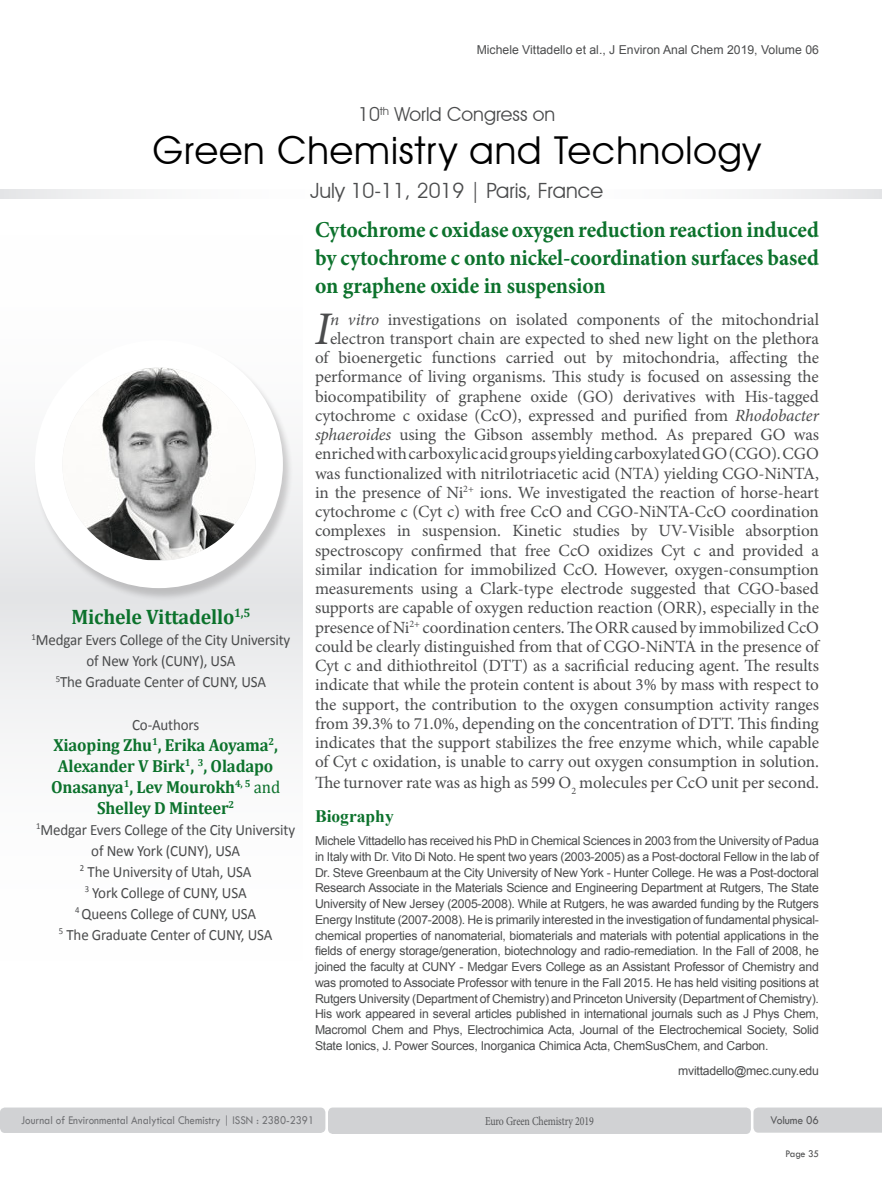
<style>
.page{position:relative;width:882px;height:1197px;background:#fff}
.page>*{position:absolute;margin:0;border:0;box-sizing:border-box;transform-origin:0 0}
.Abstract{font:italic 46.73px "Minion Pro";color:#4b4c4d}
.t1{font:38.5px "Avant Garde IT Cby BT";letter-spacing:.025em;color:#000}
.Abstract-2{font:700 22.75px/28px "Minion Pro";letter-spacing:-.005em;color:#0c722c;text-align:justify;scale:.95 1}
.t2{font:21px "Avant Garde IT Cby BT";color:#4b4c4d}
.t3{font:700 21px "Cambria";letter-spacing:-.01em;color:#0c722c;scale:.95 1}
.t4{font:19.25px "Avant Garde IT Cby BT";color:#4b4c4d}
.t5{font:700 17.5px/21px "Cambria";letter-spacing:-.01em;color:#0c722c;text-align:center;scale:.95 1}
.Bio_Heading{font:700 17.5px "Times New Roman";color:#0c722c}
.Abstract-3{font:17.15px/19.2px "Minion Pro";letter-spacing:-.005em;color:#4b4c4d;text-align:right}
.t6{font:15.75px/21px "Calibri";letter-spacing:-.01em;color:#4b4c4d;text-align:center;scale:.95 1}
.Biography{font:12.25px/15.8px "Arial";letter-spacing:-.02em;color:#4b4c4d;text-align:justify}
.t7{font:12.25px "Tw Cen";color:#717275;scale:.9 1}
.Biography-2{font:12.25px "Arial";color:#4b4c4d}
.t8{font:12.25px "Minion Pro";letter-spacing:-.01em;color:#57585a;scale:.81 1}
.t9{font:12.25px "Tw Cen";letter-spacing:-.01em;color:#57585a;scale:.95 1}
.t10{font:10.5px "Tw Cen";letter-spacing:-.02em;color:#4b4c4d;scale:.95 1}
.s1{font-weight:400}
.s2{font-style:italic}
</style>
<div class="page">
<div style="left:0;top:1108px;width:325px;height:25px;background:#d1d2d4;border-radius:5px"></div>
<div style="left:328px;top:1108px;width:423px;height:26px;background:#d1d2d4;border-radius:5px"></div>
<svg style="left:0;top:189px;width:882px;height:9px"></svg>
<div style="left:0;top:597px;width:302px;height:393px;background:linear-gradient(to bottom,#e9eaeb,#fff)"></div>
<div style="left:0;top:205px;width:302px;height:392px;background:linear-gradient(to bottom,#fff,#e9eaeb)"></div>
<div style="left:753px;top:1108px;width:129px;height:25px;background:#d1d2d4"></div>
<div style="left:34px;top:341px;width:260px;height:260px;background:#231f20;opacity:.2"></div>
<div style="left:35px;top:340px;width:248px;height:248px;background:#fff;border-radius:50%"></div>
<img style="left:62px;top:368px;width:194px;height:192px">
<p class="Biography-2" style="left:477px;top:42px;width:344px">Michele Vittadello et al., J Environ Anal Chem 2019, Volume 06</p>
<p class="t4" style="left:358px;top:103px;width:199px">10<sup>th</sup> World Congress on</p>
<h2 class="t1" style="left:153px;top:127px;width:609px">Green Chemistry and Technology</h2>
<p class="t3" style="left:71px;top:602px;width:190px">Michele Vittadello<sup>1,5</sup></p>
<p class="t6" style="left:31px;top:629px;width:274px"><sup>1</sup>Medgar Evers College of the City University of New York (CUNY), USA</p>
<p class="t6" style="left:56px;top:671px;width:223px"><sup>5</sup>The Graduate Center of CUNY, USA</p>
<p class="t6" style="left:132px;top:714px;width:72px">Co-Authors</p>
<p class="t5" style="left:51px;top:734px;width:243px">Xiaoping Zhu<sup>1</sup>, Erika Aoyama<sup>2</sup>,<br>Alexander V Birk<sup>1</sup>, <sup>3</sup>, Oladapo<br>Onasanya<sup>1</sup>, Lev Mourokh<sup>4,</sup> <sup>5</sup> <span class="s1">and<br></span>Shelley D Minteer<sup>2</sup></p>
<p class="t6" style="left:36px;top:819px;width:274px"><sup>1</sup>Medgar Evers College of the City University of New York (CUNY), USA</p>
<p class="t6" style="left:80px;top:861px;width:182px"><sup>2</sup> The University of Utah, USA</p>
<p class="t6" style="left:85px;top:882px;width:172px"><sup>3</sup> York College of CUNY, USA</p>
<p class="t6" style="left:75px;top:903px;width:192px"><sup>4</sup> Queens College of CUNY, USA</p>
<p class="t6" style="left:59px;top:924px;width:226px"><sup>5</sup> The Graduate Center of CUNY, USA</p>
<p class="t2" style="left:310px;top:178px;width:295px">July 10-11, 2019 | Paris, France</p>
<p class="Abstract-2" style="left:315px;top:215px;width:532px">Cytochrome c oxidase oxygen reduction reaction induced by cytochrome c onto nickel-coordination surfaces based on graphene oxide in suspension</p>
<p class="Abstract" style="left:315px;top:297px;width:17px">I</p>
<p class="Abstract-3" style="left:315px;top:310px;width:506px"><span class="s2">n vitro</span> investigations on isolated components of the mitochondrial electron transport chain are expected to shed new light on the plethora of bioenergetic functions carried out by mitochondria, affecting the performance of living organisms. This study is focused on assessing the biocompatibility of graphene oxide (GO) derivatives with His-tagged cytochrome c oxidase (CcO), expressed and purified from <span class="s2">Rhodobacter sphaeroides</span> using the Gibson assembly method. As prepared GO was enriched with carboxylic acid groups yielding carboxylated GO (CGO). CGO was functionalized with nitrilotriacetic acid (NTA) yielding CGO-NiNTA, in the presence of Ni<sup>2+</sup> ions. We investigated the reaction of horse-heart cytochrome c (Cyt c) with free CcO and CGO-NiNTA-CcO coordination complexes in suspension. Kinetic studies by UV-Visible absorption spectroscopy confirmed that free CcO oxidizes Cyt c and provided a similar indication for immobilized CcO. However, oxygen-consumption measurements using a Clark-type electrode suggested that CGO-based supports are capable of oxygen reduction reaction (ORR), especially in the presence of Ni<sup>2+</sup> coordination centers. The ORR caused by immobilized CcO could be clearly distinguished from that of CGO-NiNTA in the presence of Cyt c and dithiothreitol (DTT) as a sacrificial reducing agent. The results indicate that while the protein content is about 3% by mass with respect to the support, the contribution to the oxygen consumption activity ranges from 39.3% to 71.0%, depending on the concentration of DTT. This finding indicates that the support stabilizes the free enzyme which, while capable of Cyt c oxidation, is unable to carry out oxygen consumption in solution.</p>
<p class="Abstract-3" style="left:315px;top:773px;width:506px">The turnover rate was as high as 599 O<sub>2</sub> molecules per CcO unit per second.</p>
<p class="Bio_Heading" style="left:315px;top:804px;width:80px">Biography</p>
<p class="Biography" style="left:315px;top:833px;width:505px">Michele Vittadello has received his PhD in Chemical Sciences in 2003 from the University of Padua in Italy with Dr. Vito Di Noto. He spent two years (2003-2005) as a Post-doctoral Fellow in the lab of Dr. Steve Greenbaum at the City University of New York - Hunter College. He was a Post-doctoral Research Associate in the Materials Science and Engineering Department at Rutgers, The State University of New Jersey (2005-2008). While at Rutgers, he was awarded funding by the Rutgers Energy Institute (2007-2008). He is primarily interested in the investigation of fundamental physical&shy;chemical properties of nanomaterial, biomaterials and materials with potential applications in the fields of energy storage/generation, biotechnology and radio-remediation. In the Fall of 2008, he joined the faculty at CUNY - Medgar Evers College as an Assistant Professor of Chemistry and was promoted to Associate Professor with tenure in the Fall 2015. He has held visiting positions at Rutgers University (Department of Chemistry) and Princeton University (Department of Chemistry).<br>His work appeared in several articles published in international journals such as J Phys Chem, Macromol Chem and Phys, Electrochimica Acta, Journal of the Electrochemical Society, Solid State Ionics, J. Power Sources, Inorganica Chimica Acta, ChemSusChem, and Carbon.</p>
<p class="Biography" style="left:678px;top:1063px;width:142px">mvittadello@mec.cuny.edu</p>
<p class="t7" style="left:21px;top:1113px;width:327px">Journal of Environmental Analytical Chemistry | ISSN : 2380-2391</p>
<p class="t8" style="left:485px;top:1113px;width:136px">Euro Green Chemistry 2019</p>
<p class="t9" style="left:771px;top:1113px;width:53px">Volume 06</p>
<p class="t10" style="left:786px;top:1147px;width:37px">Page 35</p>
</div>
